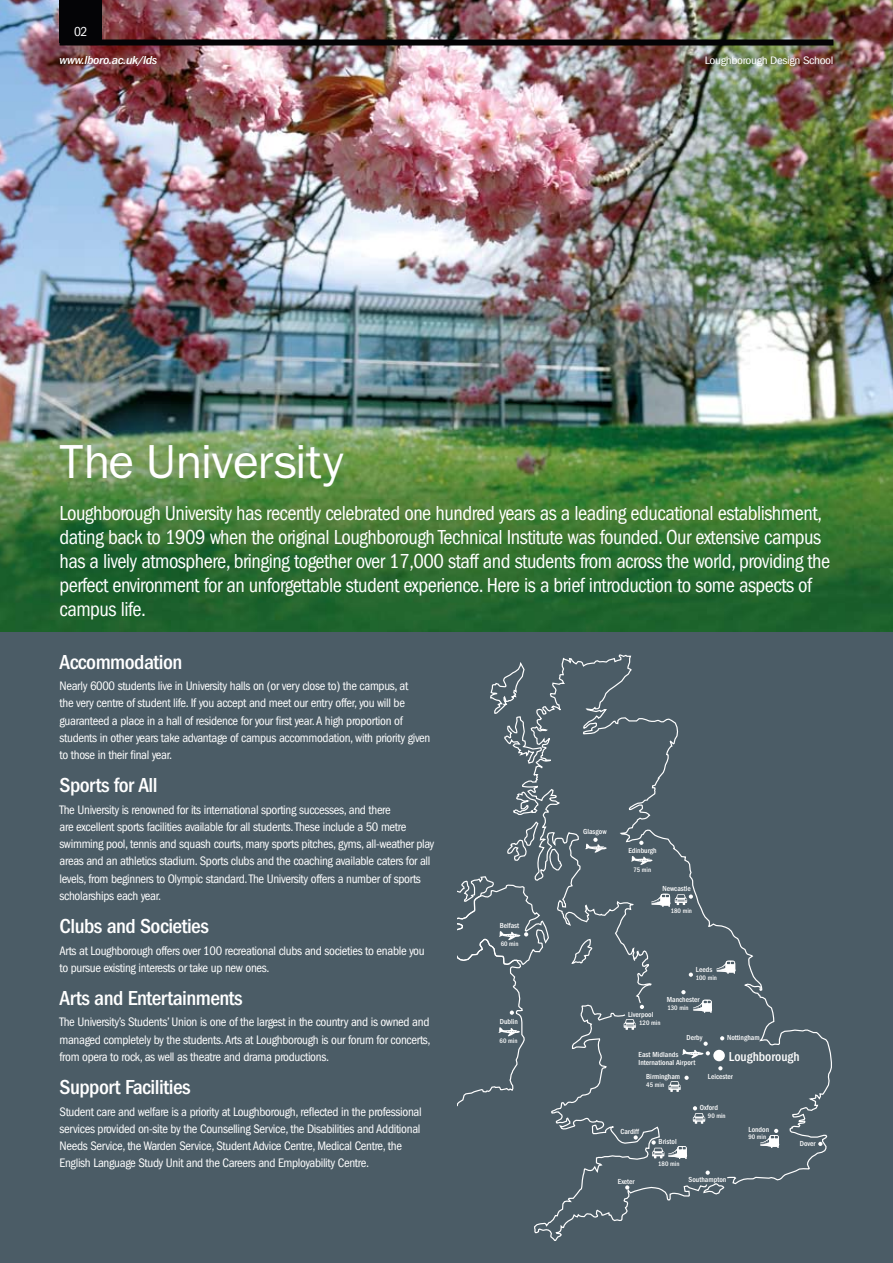
<style>
.page{position:relative;width:893px;height:1263px;background:#fff}
.page>*{position:absolute;margin:0;border:0;box-sizing:border-box;transform-origin:0 0}
.t1{font:48px "Franklin Gothic";letter-spacing:-.03em;color:#fff}
.t2{font:condensed 21px/24px "Franklin Gothic";letter-spacing:-.025em;color:#fff}
.t3{font:500 condensed 21px "Franklin Gothic";letter-spacing:-.025em;color:#fff}
.t4{font:500 condensed 13.5px "Franklin Gothic";color:#fff}
.t5{font:condensed 13.5px "Franklin Gothic";color:#fff}
.t6{font:condensed 12.75px/17.2px "Franklin Gothic";letter-spacing:-.025em;color:#fff}
.t7{font:italic 500 condensed 12px "Franklin Gothic";letter-spacing:-.03em;color:#fff;scale:1.15 1}
.t8{font:condensed 11.25px "Franklin Gothic";letter-spacing:-.03em;color:#fff;scale:1.15 1}
.t9{font:500 condensed 7.5px/7.6px "Franklin Gothic";color:#fff}
.t10{font:500 condensed 6.75px "Franklin Gothic";color:#fff}
</style>
<div class="page">
<div style="left:0;top:400px;width:893px;height:863px;background:#4b5c66"></div>
<img style="left:0;top:0;width:893px;height:631px">
<div style="left:60px;top:40px;width:773px;height:6px;background:#040406"></div>
<div style="left:60px;top:0;width:42px;height:43px;background:#040406"></div>
<svg style="left:490px;top:662px;width:31px;height:199px"></svg>
<svg style="left:457px;top:876px;width:64px;height:231px"></svg>
<svg style="left:521px;top:654px;width:311px;height:587px"></svg>
<svg style="left:689px;top:972px;width:4px;height:5px"></svg>
<svg style="left:717px;top:961px;width:18px;height:12px"></svg>
<svg style="left:652px;top:894px;width:41px;height:13px"></svg>
<svg style="left:651px;top:1140px;width:36px;height:19px"></svg>
<p class="t5" style="left:74px;top:24px;width:15px">02</p>
<p class="t7" style="left:60px;top:54px;width:87px">www.lboro.ac.uk/lds</p>
<p class="t8" style="left:705px;top:54px;width:113px">Loughborough Design School</p>
<h1 class="t1" style="left:60px;top:434px;width:288px">The University</h1>
<p class="t2" style="left:60px;top:501px;width:772px">Loughborough University has recently celebrated one hundred years as a leading educational establishment, dating back to 1909 when the original Loughborough Technical Institute was founded. Our extensive campus has a lively atmosphere, bringing together over 17,000 staff and students from across the world, providing the perfect environment for an unforgettable student experience. Here is a brief introduction to some aspects of campus life.</p>
<h2 class="t3" style="left:60px;top:650px;width:124px">Accommodation</h2>
<p class="t6" style="left:60px;top:677px;width:372px">Nearly 6000 students live in University halls on (or very close to) the campus, at<br>the very centre of student life. If you accept and meet our entry offer, you will be guaranteed a place in a hall of residence for your first year. A high proportion of students in other years take advantage of campus accommodation, with priority given to those in their final year.</p>
<h2 class="t3" style="left:60px;top:773px;width:100px">Sports for All</h2>
<p class="t6" style="left:60px;top:801px;width:376px">The University is renowned for its international sporting successes, and there<br>are excellent sports facilities available for all students. These include a 50 metre swimming pool, tennis and squash courts, many sports pitches, gyms, all-weather play areas and an athletics stadium. Sports clubs and the coaching available caters for all levels, from beginners to Olympic standard. The University offers a number of sports scholarships each year.</p>
<h2 class="t3" style="left:60px;top:914px;width:151px">Clubs and Societies</h2>
<p class="t6" style="left:60px;top:942px;width:367px">Arts at Loughborough offers over 100 recreational clubs and societies to enable you to pursue existing interests or take up new ones.</p>
<h2 class="t3" style="left:60px;top:986px;width:185px">Arts and Entertainments</h2>
<p class="t6" style="left:60px;top:1014px;width:373px;text-align:justify">The University’s Students’ Union is one of the largest in the country and is owned and managed completely by the students. Arts at Loughborough is our forum for concerts, from opera to rock, as well as theatre and drama productions.</p>
<h2 class="t3" style="left:60px;top:1075px;width:133px">Support Facilities</h2>
<p class="t6" style="left:60px;top:1103px;width:364px">Student care and welfare is a priority at Loughborough, reflected in the professional services provided on-site by the Counselling Service, the Disabilities and Additional Needs Service, the Warden Service, Student Advice Centre, Medical Centre, the English Language Study Unit and the Careers and Employability Centre.</p>
<p class="t9" style="left:500px;top:921px;width:21px">Belfast</p>
<p class="t10" style="left:501px;top:940px;width:19px">60 min</p>
<p class="t9" style="left:500px;top:1017px;width:20px">Dublin</p>
<p class="t10" style="left:500px;top:1037px;width:19px">60 min</p>
<p class="t9" style="left:583px;top:828px;width:25px">Glasgow</p>
<p class="t9" style="left:628px;top:847px;width:30px">Edinburgh</p>
<p class="t10" style="left:633px;top:866px;width:19px">75 min</p>
<p class="t9" style="left:662px;top:885px;width:30px">Newcastle</p>
<p class="t10" style="left:671px;top:907px;width:23px">180 min</p>
<p class="t9" style="left:696px;top:965px;width:18px">Leeds</p>
<p class="t10" style="left:696px;top:973px;width:23px">100 min</p>
<p class="t9" style="left:628px;top:1010px;width:27px">Liverpool</p>
<p class="t9" style="left:667px;top:996px;width:34px">Manchester</p>
<p class="t10" style="left:667px;top:1004px;width:23px">130 min</p>
<p class="t10" style="left:639px;top:1019px;width:23px">120 min</p>
<p class="t9" style="left:686px;top:1034px;width:17px">Derby</p>
<p class="t9" style="left:727px;top:1034px;width:34px">Nottingham</p>
<p class="t9" style="left:708px;top:1073px;width:27px">Leicester</p>
<p class="t4" style="left:729px;top:1048px;width:72px">Loughborough</p>
<p class="t9" style="left:639px;top:1051px;width:58px">East Midlands<br>International Airport</p>
<p class="t9" style="left:646px;top:1073px;width:36px">Birmingham</p>
<p class="t10" style="left:646px;top:1080px;width:19px">45 min</p>
<p class="t9" style="left:700px;top:1104px;width:20px">Oxford</p>
<p class="t9" style="left:620px;top:1128px;width:20px">Cardiff</p>
<p class="t9" style="left:659px;top:1138px;width:20px">Bristol</p>
<p class="t10" style="left:658px;top:1160px;width:23px">180 min</p>
<p class="t10" style="left:708px;top:1112px;width:19px">90 min</p>
<p class="t9" style="left:618px;top:1177px;width:18px">Exeter</p>
<p class="t9" style="left:689px;top:1176px;width:39px">Southampton</p>
<p class="t9" style="left:749px;top:1125px;width:22px">London</p>
<p class="t10" style="left:748px;top:1133px;width:19px">90 min</p>
<p class="t9" style="left:800px;top:1140px;width:17px">Dover</p>
</div>
